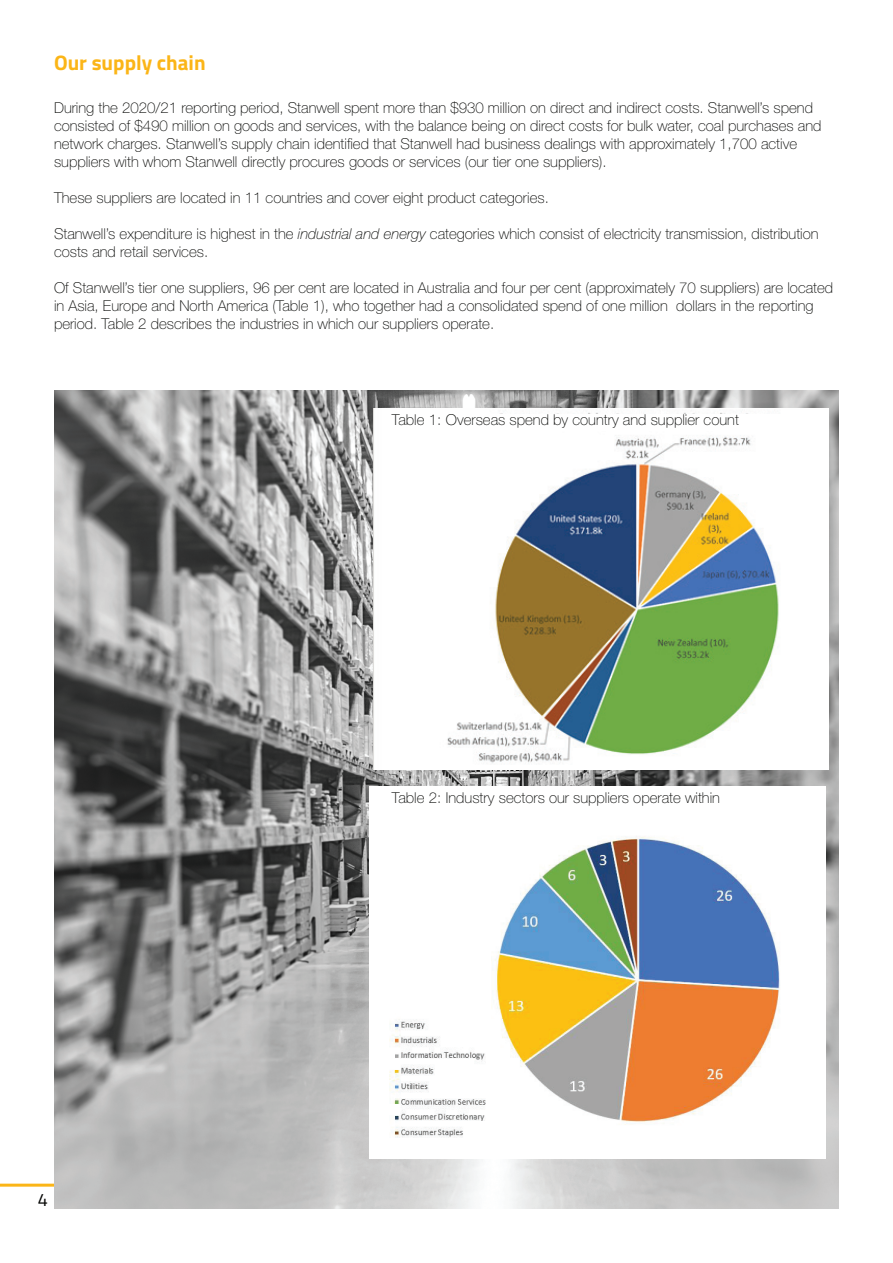
<style>
.page{position:relative;width:893px;height:1263px;background:#fff}
.page>*{position:absolute;margin:0;border:0;box-sizing:border-box;transform-origin:0 0}
.t1{font:700 21px "Titillium";color:#fbb517}
.t2{font:18px "Titillium";color:#040503}
.t3{font:100 15px/18px "Helvetica Neue LT Pro";color:#040503}
.s1{font-style:italic}
</style>
<div class="page">
<hr style="left:0;top:1184px;width:54px;height:3px;background:#fbb517">
<img style="left:54px;top:390px;width:785px;height:819px">
<img style="left:373px;top:408px;width:456px;height:362px">
<div style="left:369px;top:786px;width:456px;height:372px;background:#fff"></div>
<div style="left:446px;top:414px;width:346px;height:17px;background:#fff"></div>
<img style="left:389px;top:1019px;width:97px;height:119px">
<img style="left:495px;top:836px;width:285px;height:289px">
<h1 class="t1" style="left:54px;top:46px;width:153px">Our supply chain</h1>
<p class="t3" style="left:54px;top:98px;width:769px">During the 2020/21 reporting period, Stanwell spent more than $930 million on direct and indirect costs. Stanwell’s spend consisted of $490 million on goods and services, with the balance being on direct costs for bulk water, coal purchases and network charges. Stanwell’s supply chain identified that Stanwell had business dealings with approximately 1,700 active suppliers with whom Stanwell directly procures goods or services (our tier one suppliers).</p>
<p class="t3" style="left:54px;top:188px;width:496px">These suppliers are located in 11 countries and cover eight product categories.</p>
<p class="t3" style="left:54px;top:224px;width:766px">Stanwell’s expenditure is highest in the <span class="s1">industrial and energy</span> categories which consist of electricity transmission, distribution costs and retail services.</p>
<p class="t3" style="left:54px;top:278px;width:781px">Of Stanwell’s tier one suppliers, 96 per cent are located in Australia and four per cent (approximately 70 suppliers) are located in Asia, Europe and North America (Table 1), who together had a consolidated spend of one million dollars in the reporting period. Table 2 describes the industries in which our suppliers operate.</p>
<p class="t3" style="left:392px;top:410px;width:348px">Table 1: Overseas spend by country and supplier count</p>
<p class="t2" style="left:38px;top:1186px;width:12px">4</p>
<p class="t3" style="left:392px;top:788px;width:330px">Table 2: Industry sectors our suppliers operate within</p>
</div>
